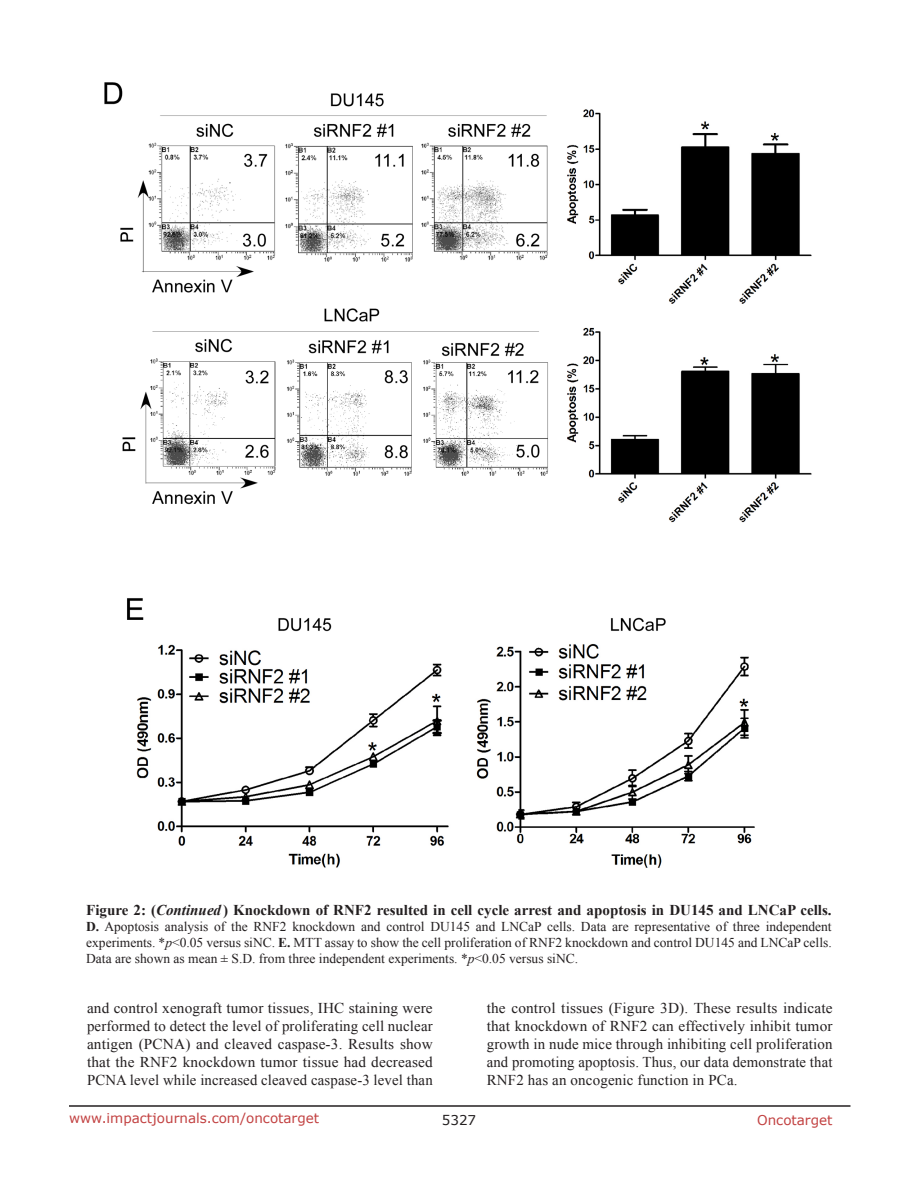
<style>
.page{position:relative;width:918px;height:1188px;background:#fff}
.page>*{position:absolute;margin:0;border:0;box-sizing:border-box;transform-origin:0 0}
.BodyText{font:15px/18px "Times New Roman";letter-spacing:.01em;color:#231f20;text-align:justify}
.figuretext{font:700 15px "Times New Roman";color:#231f20}
.figuretext-2{font:13.5px/16.2px "Times New Roman";color:#231f20;text-align:justify}
.t1{font:13.5px "Verdana";color:#c24141}
.t2{font:13.5px "Verdana";color:#231f20}
.s1{font-style:italic}
.s2{font-weight:700}
</style>
<div class="page">
<hr style="left:69px;top:1105px;width:781px;height:2px;background:#231f20">
<img style="left:104px;top:82px;width:708px;height:786px">
<p class="figuretext" style="left:86px;top:899px;width:747px">Figure 2: (<span class="s1">Continued</span>) Knockdown of RNF2 resulted in cell cycle arrest and apoptosis in DU145 and LNCaP cells.</p>
<p class="figuretext-2" style="left:86px;top:918px;width:747px"><span class="s2">D.</span> Apoptosis analysis of the RNF2 knockdown and control DU145 and LNCaP cells. Data are representative of three independent experiments. *<span class="s1">p</span>&lt;0.05 versus siNC. <span class="s2">E.</span> MTT assay to show the cell proliferation of RNF2 knockdown and control DU145 and LNCaP cells.<br>Data are shown as mean ± S.D. from three independent experiments. *<span class="s1">p</span>&lt;0.05 versus siNC.</p>
<p class="BodyText" style="left:87px;top:998px;width:347px">and control xenograft tumor tissues, IHC staining were performed to detect the level of proliferating cell nuclear antigen (PCNA) and cleaved caspase-3. Results show that the RNF2 knockdown tumor tissue had decreased PCNA level while increased cleaved caspase-3 level than</p>
<p class="BodyText" style="left:487px;top:998px;width:347px">the control tissues (Figure 3D). These results indicate that knockdown of RNF2 can effectively inhibit tumor growth in nude mice through inhibiting cell proliferation and promoting apoptosis. Thus, our data demonstrate that RNF2 has an oncogenic function in PCa.</p>
<p class="t1" style="left:69px;top:1109px;width:252px">www.impactjournals.com/oncotarget</p>
<p class="t2" style="left:442px;top:1111px;width:36px">5327</p>
<p class="t1" style="left:757px;top:1111px;width:77px">Oncotarget</p>
</div>
